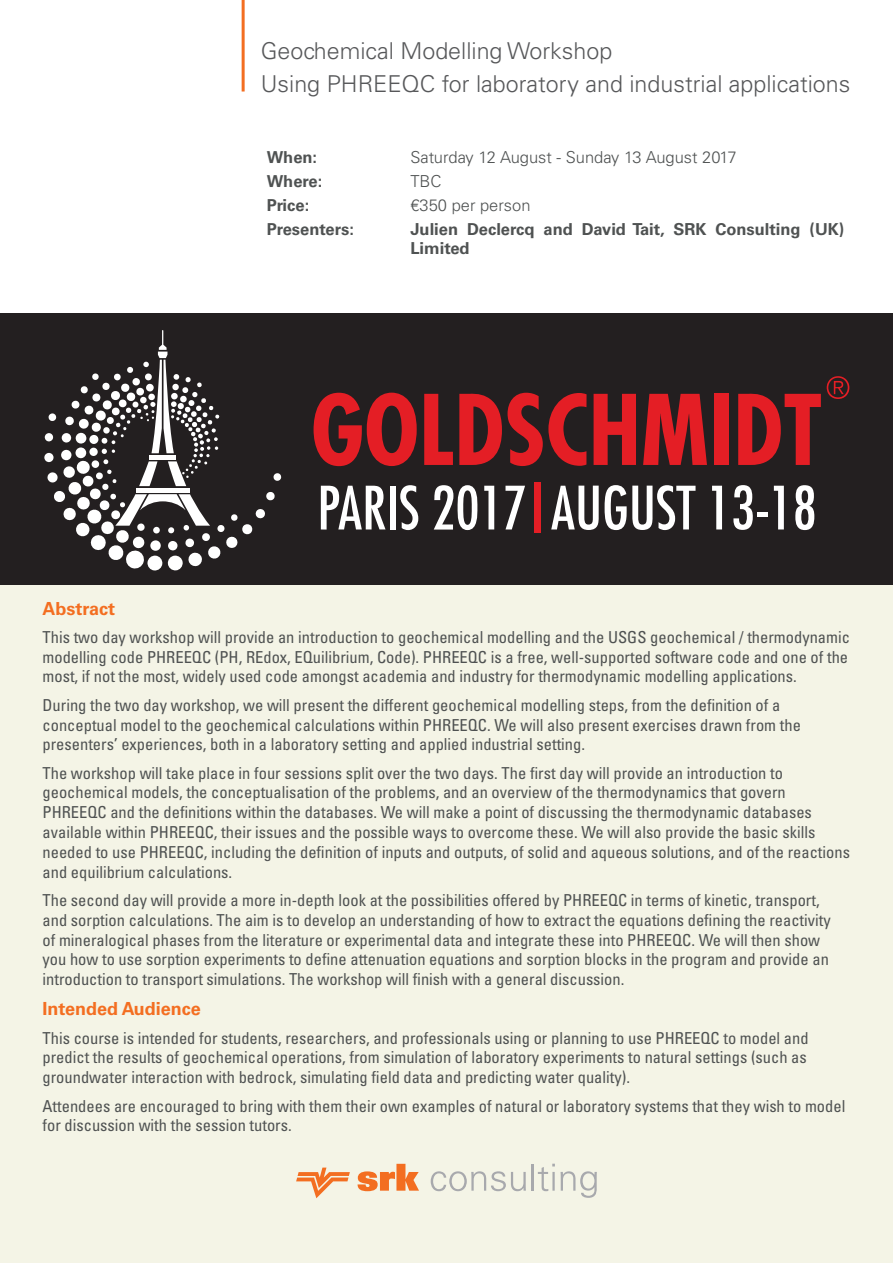
<style>
.page{position:relative;width:893px;height:1263px;background:#fff}
.page>*{position:absolute;margin:0;border:0;box-sizing:border-box;transform-origin:0 0}
.t1{font:300 23.25px/32.1px "Univers LT Std";color:#57585a}
.t2{font:700 18px "Univers LT Std";color:#f36e21}
.t3{font:condensed 16.5px/19.8px "Univers LT Std";color:#4f5252}
.t4{font:700 16.5px/19.8px "Univers LT Std";color:#4f5252}
.t5{font:300 16.5px "Univers LT Std";color:#4f5252}
</style>
<div class="page">
<div style="left:0;top:558px;width:893px;height:705px;background:#f4f4e6"></div>
<div style="left:0;top:314px;width:893px;height:271px;background:#231f20"></div>
<hr style="left:242px;top:0;width:3px;height:92px;background:#f36e21">
<svg style="left:296px;top:1167px;width:54px;height:31px"></svg>
<svg style="left:358px;top:1164px;width:61px;height:27px"></svg>
<svg style="left:431px;top:1171px;width:95px;height:20px"></svg>
<hr style="left:532px;top:1164px;width:2px;height:27px;background:#a8a9ad">
<svg style="left:538px;top:1164px;width:59px;height:34px"></svg>
<svg style="left:45px;top:433px;width:8px;height:9px"></svg>
<div style="left:44px;top:453px;width:10px;height:9px;background:#fff;border-radius:50%"></div>
<svg style="left:47px;top:330px;width:235px;height:239px"></svg>
<svg style="left:321px;top:486px;width:65px;height:44px"></svg>
<div style="left:390px;top:486px;width:6px;height:43px;background:#fff"></div>
<svg style="left:400px;top:485px;width:18px;height:45px"></svg>
<svg style="left:434px;top:485px;width:44px;height:45px"></svg>
<svg style="left:484px;top:486px;width:10px;height:43px"></svg>
<svg style="left:505px;top:486px;width:20px;height:43px"></svg>
<svg style="left:551px;top:486px;width:48px;height:44px"></svg>
<svg style="left:605px;top:485px;width:90px;height:45px"></svg>
<svg style="left:712px;top:486px;width:10px;height:43px"></svg>
<svg style="left:733px;top:485px;width:20px;height:45px"></svg>
<div style="left:757px;top:512px;width:10px;height:5px;background:#fff"></div>
<svg style="left:774px;top:486px;width:10px;height:43px"></svg>
<svg style="left:795px;top:485px;width:19px;height:45px"></svg>
<div style="left:534px;top:482px;width:6px;height:51px;background:#e41e25"></div>
<svg style="left:314px;top:393px;width:103px;height:73px"></svg>
<svg style="left:424px;top:394px;width:29px;height:71px"></svg>
<svg style="left:459px;top:393px;width:43px;height:72px"></svg>
<svg style="left:508px;top:393px;width:79px;height:73px"></svg>
<svg style="left:594px;top:394px;width:42px;height:71px"></svg>
<svg style="left:643px;top:394px;width:64px;height:71px"></svg>
<div style="left:714px;top:394px;width:14px;height:71px;background:#e41e25"></div>
<svg style="left:738px;top:393px;width:83px;height:72px"></svg>
<svg style="left:827px;top:376px;width:22px;height:23px"></svg>
<h1 class="t1" style="left:261px;top:35px;width:591px">Geochemical Modelling Workshop<br>Using PHREEQC for laboratory and industrial applications</h1>
<p class="t4" style="left:267px;top:147px;width:52px">When:</p>
<p class="t5" style="left:410px;top:147px;width:328px">Saturday 12 August - Sunday 13 August 2017</p>
<p class="t4" style="left:267px;top:171px;width:57px">Where:</p>
<p class="t5" style="left:410px;top:171px;width:33px">TBC</p>
<p class="t4" style="left:267px;top:195px;width:44px">Price:</p>
<p class="t5" style="left:410px;top:195px;width:122px">€350 per person</p>
<p class="t4" style="left:267px;top:219px;width:89px">Presenters:</p>
<p class="t4" style="left:410px;top:219px;width:436px">Julien Declercq and David Tait, SRK Consulting (UK)<br>Limited</p>
<p class="t2" style="left:43px;top:598px;width:74px">Abstract</p>
<p class="t3" style="left:43px;top:627px;width:809px;text-align:justify">This two day workshop will provide an introduction to geochemical modelling and the USGS geochemical / thermodynamic modelling code PHREEQC (PH, REdox, EQuilibrium, Code). PHREEQC is a free, well-supported software code and one of the most, if not the most, widely used code amongst academia and industry for thermodynamic modelling applications.</p>
<p class="t3" style="left:43px;top:695px;width:760px">During the two day workshop, we will present the different geochemical modelling steps, from the definition of a conceptual model to the geochemical calculations within PHREEQC. We will also present exercises drawn from the presenters’ experiences, both in a laboratory setting and applied industrial setting.</p>
<p class="t3" style="left:43px;top:763px;width:809px">The workshop will take place in four sessions split over the two days. The first day will provide an introduction to geochemical models, the conceptualisation of the problems, and an overview of the thermodynamics that govern PHREEQC and the definitions within the databases. We will make a point of discussing the thermodynamic databases available within PHREEQC, their issues and the possible ways to overcome these. We will also provide the basic skills needed to use PHREEQC, including the definition of inputs and outputs, of solid and aqueous solutions, and of the reactions and equilibrium calculations.</p>
<p class="t3" style="left:43px;top:890px;width:790px">The second day will provide a more in-depth look at the possibilities offered by PHREEQC in terms of kinetic, transport, and sorption calculations. The aim is to develop an understanding of how to extract the equations defining the reactivity of mineralogical phases from the literature or experimental data and integrate these into PHREEQC. We will then show you how to use sorption experiments to define attenuation equations and sorption blocks in the program and provide an introduction to transport simulations. The workshop will finish with a general discussion.</p>
<p class="t2" style="left:43px;top:998px;width:160px">Intended Audience</p>
<p class="t3" style="left:43px;top:1028px;width:768px;text-align:justify">This course is intended for students, researchers, and professionals using or planning to use PHREEQC to model and predict the results of geochemical operations, from simulation of laboratory experiments to natural settings (such as groundwater interaction with bedrock, simulating field data and predicting water quality).</p>
<p class="t3" style="left:43px;top:1095px;width:804px">Attendees are encouraged to bring with them their own examples of natural or laboratory systems that they wish to model for discussion with the session tutors.</p>
</div>
